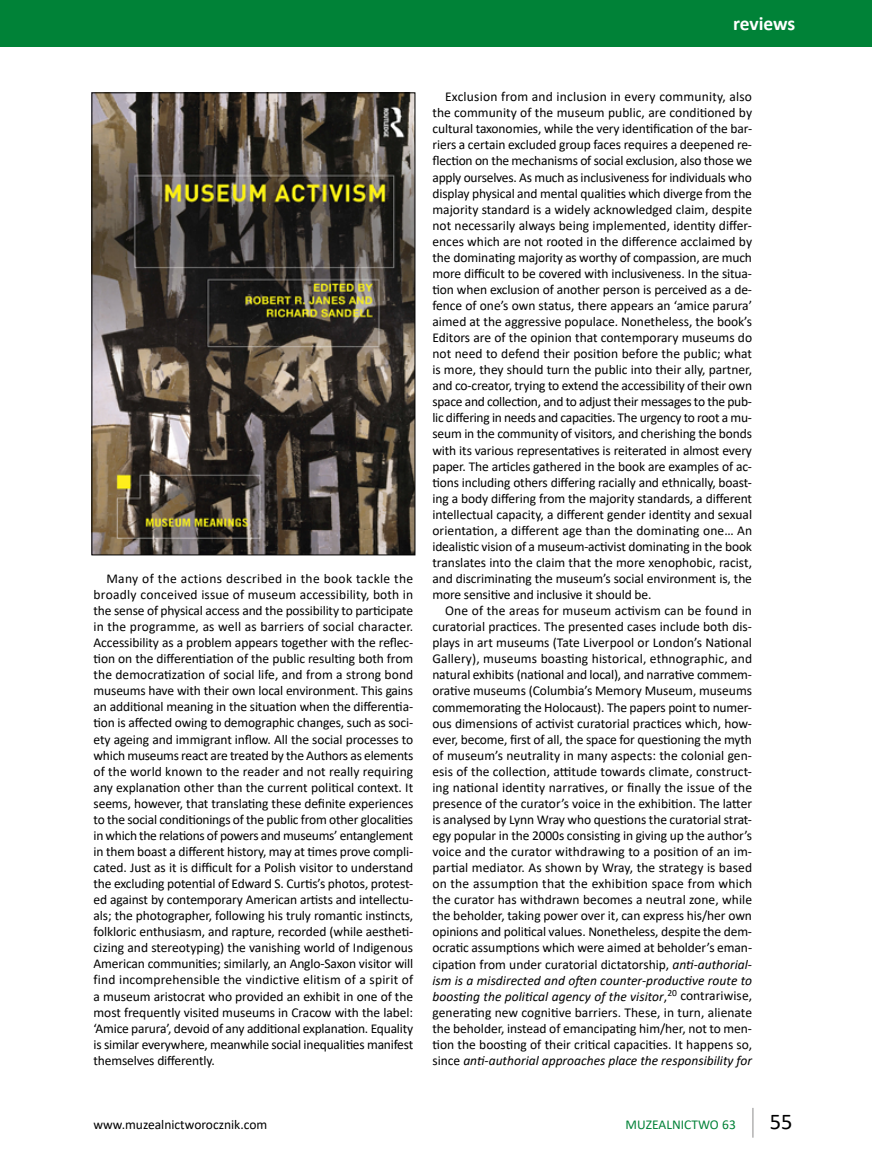
<style>
.page{position:relative;width:872px;height:1170px;background:#fff}
.page>*{position:absolute;margin:0;border:0;box-sizing:border-box;transform-origin:0 0}
.t1{font:22.5px "Calibri";color:#000}
.t2{font:700 19.5px "Calibri";letter-spacing:-.005em;color:#fff}
.t3{font:13.5px/16px "Calibri";letter-spacing:-.01em;color:#000;text-align:justify}
.t4{font:13.5px "Calibri";color:#008237}
.s1{font-style:italic}
</style>
<div class="page">
<hr style="left:752px;top:1107px;width:1px;height:30px;background:#b3b2b2">
<div style="left:0;top:0;width:872px;height:47px;background:#008237"></div>
<img style="left:94px;top:95px;width:319px;height:458px">
<div style="left:92px;top:93px;width:323px;height:462px;border:1px solid #000"></div>
<h2 class="t2" style="left:733px;top:10px;width:64px">reviews</h2>
<p class="t3" style="left:94px;top:570px;width:321px;text-indent:13px">Many of the actions described in the book tackle the broadly conceived issue of museum accessibility, both in the sense of physical access and the possibility to participate in the programme, as well as barriers of social character.<br>Accessibility as a problem appears together with the reflec&shy;tion on the differentiation of the public resulting both from the democratization of social life, and from a strong bond museums have with their own local environment. This gains an additional meaning in the situation when the differentia&shy;tion is affected owing to demographic changes, such as soci&shy;ety ageing and immigrant inflow. All the social processes to which museums react are treated by the Authors as elements of the world known to the reader and not really requiring any explanation other than the current political context. It seems, however, that translating these definite experiences to the social conditionings of the public from other glocalities in which the relations of powers and museums’ entanglement in them boast a different history, may at times prove compli&shy;cated. Just as it is difficult for a Polish visitor to understand the excluding potential of Edward S. Curtis’s photos, protest&shy;ed against by contemporary American artists and intellectu&shy;als; the photographer, following his truly romantic instincts, folkloric enthusiasm, and rapture, recorded (while aestheti&shy;cizing and stereotyping) the vanishing world of Indigenous American communities; similarly, an Anglo-Saxon visitor will find incomprehensible the vindictive elitism of a spirit of a museum aristocrat who provided an exhibit in one of the most frequently visited museums in Cracow with the label: ‘Amice parura’, devoid of any additional explanation. Equality is similar everywhere, meanwhile social inequalities manifest themselves differently.</p>
<p class="t3" style="left:432px;top:88px;width:321px;text-indent:13px">Exclusion from and inclusion in every community, also the community of the museum public, are conditioned by cultural taxonomies, while the very identification of the bar&shy;riers a certain excluded group faces requires a deepened re&shy;flection on the mechanisms of social exclusion, also those we apply ourselves. As much as inclusiveness for individuals who display physical and mental qualities which diverge from the majority standard is a widely acknowledged claim, despite not necessarily always being implemented, identity differ&shy;ences which are not rooted in the difference acclaimed by the dominating majority as worthy of compassion, are much more difficult to be covered with inclusiveness. In the situa&shy;tion when exclusion of another person is perceived as a de&shy;fence of one’s own status, there appears an ‘amice parura’ aimed at the aggressive populace. Nonetheless, the book’s Editors are of the opinion that contemporary museums do not need to defend their position before the public; what is more, they should turn the public into their ally, partner, and co-creator, trying to extend the accessibility of their own space and collection, and to adjust their messages to the pub&shy;lic differing in needs and capacities. The urgency to root a mu&shy;seum in the community of visitors, and cherishing the bonds with its various representatives is reiterated in almost every paper. The articles gathered in the book are examples of ac&shy;tions including others differing racially and ethnically, boast&shy;ing a body differing from the majority standards, a different intellectual capacity, a different gender identity and sexual orientation, a different age than the dominating one… An idealistic vision of a museum-activist dominating in the book translates into the claim that the more xenophobic, racist, and discriminating the museum’s social environment is, the more sensitive and inclusive it should be.</p>
<p class="t3" style="left:432px;top:602px;width:321px;text-indent:13px">One of the areas for museum activism can be found in curatorial practices. The presented cases include both dis&shy;plays in art museums (Tate Liverpool or London’s National Gallery), museums boasting historical, ethnographic, and natural exhibits (national and local), and narrative commem&shy;orative museums (Columbia’s Memory Museum, museums commemorating the Holocaust). The papers point to numer&shy;ous dimensions of activist curatorial practices which, how&shy;ever, become, first of all, the space for questioning the myth of museum’s neutrality in many aspects: the colonial gen&shy;esis of the collection, attitude towards climate, construct&shy;ing national identity narratives, or finally the issue of the presence of the curator’s voice in the exhibition. The latter is analysed by Lynn Wray who questions the curatorial strat&shy;egy popular in the 2000s consisting in giving up the author’s voice and the curator withdrawing to a position of an im&shy;partial mediator. As shown by Wray, the strategy is based on the assumption that the exhibition space from which the curator has withdrawn becomes a neutral zone, while the beholder, taking power over it, can express his/her own opinions and political values. Nonetheless, despite the dem&shy;ocratic assumptions which were aimed at beholder’s eman&shy;cipation from under curatorial dictatorship, <span class="s1">anti-authorial&shy;ism is a misdirected and often counter-productive route to boosting the political agency of the visitor</span>,<sup>20</sup> contrariwise, generating new cognitive barriers. These, in turn, alienate the beholder, instead of emancipating him/her, not to men&shy;tion the boosting of their critical capacities. It happens so, since <span class="s1">anti-authorial approaches place the responsibility for</span></p>
<p class="t3" style="left:94px;top:1115px;width:175px">www.muzealnictworocznik.com</p>
<p class="t4" style="left:625px;top:1114px;width:112px">MUZEALNICTWO 63</p>
<h1 class="t1" style="left:770px;top:1105px;width:24px">55</h1>
</div>
